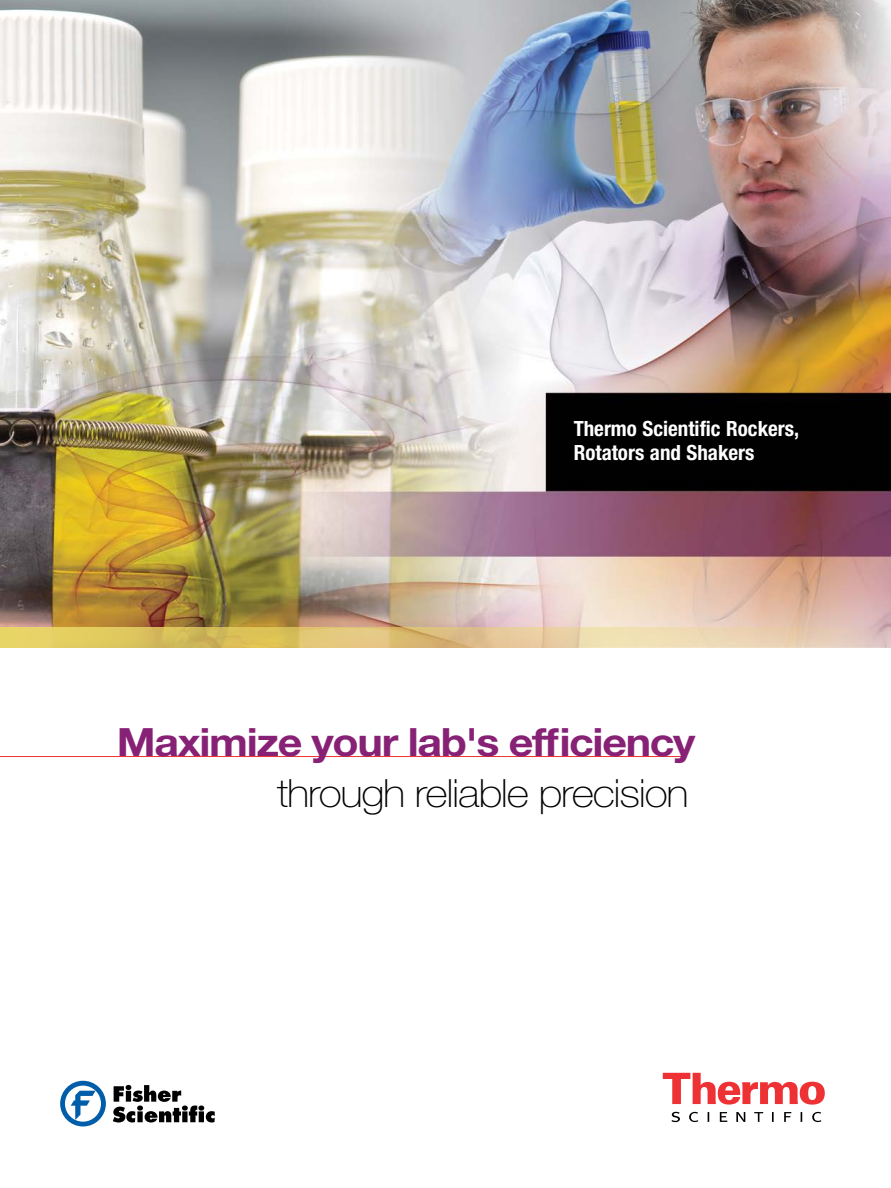
<style>
.page{position:relative;width:891px;height:1188px;background:#fff}
.page>*{position:absolute;margin:0;border:0;box-sizing:border-box;transform-origin:0 0}
.t1{font:700 39px "Helvetica Neue LT Std";letter-spacing:-.03em;color:#872175;scale:1.1 1}
.t2{font:100 39px "Helvetica Neue LT Std";letter-spacing:-.03em;color:#000;scale:1.1 1}
.t3{font:700 condensed 21px/24px "Helvetica Neue LT Std";color:#fff}
</style>
<div class="page">
<img style="left:0;top:0;width:891px;height:627px">
<hr style="left:0;top:756px;width:685px;height:1px;background:#ee3134">
<svg style="left:0;top:627px;width:891px;height:21px;background:#e2c989"></svg>
<svg style="left:663px;top:1073px;width:162px;height:32px"></svg>
<svg style="left:671px;top:1112px;width:150px;height:10px"></svg>
<svg style="left:60px;top:1081px;width:46px;height:45px"></svg>
<svg style="left:113px;top:1085px;width:102px;height:38px"></svg>
<p class="t3" style="left:574px;top:416px;width:227px">Thermo Scientific Rockers,<br>Rotators and Shakers</p>
<h1 class="t1" style="left:117px;top:718px;width:528px">Maximize your lab's efficiency</h1>
<h1 class="t2" style="left:277px;top:771px;width:376px">through reliable precision</h1>
</div>
